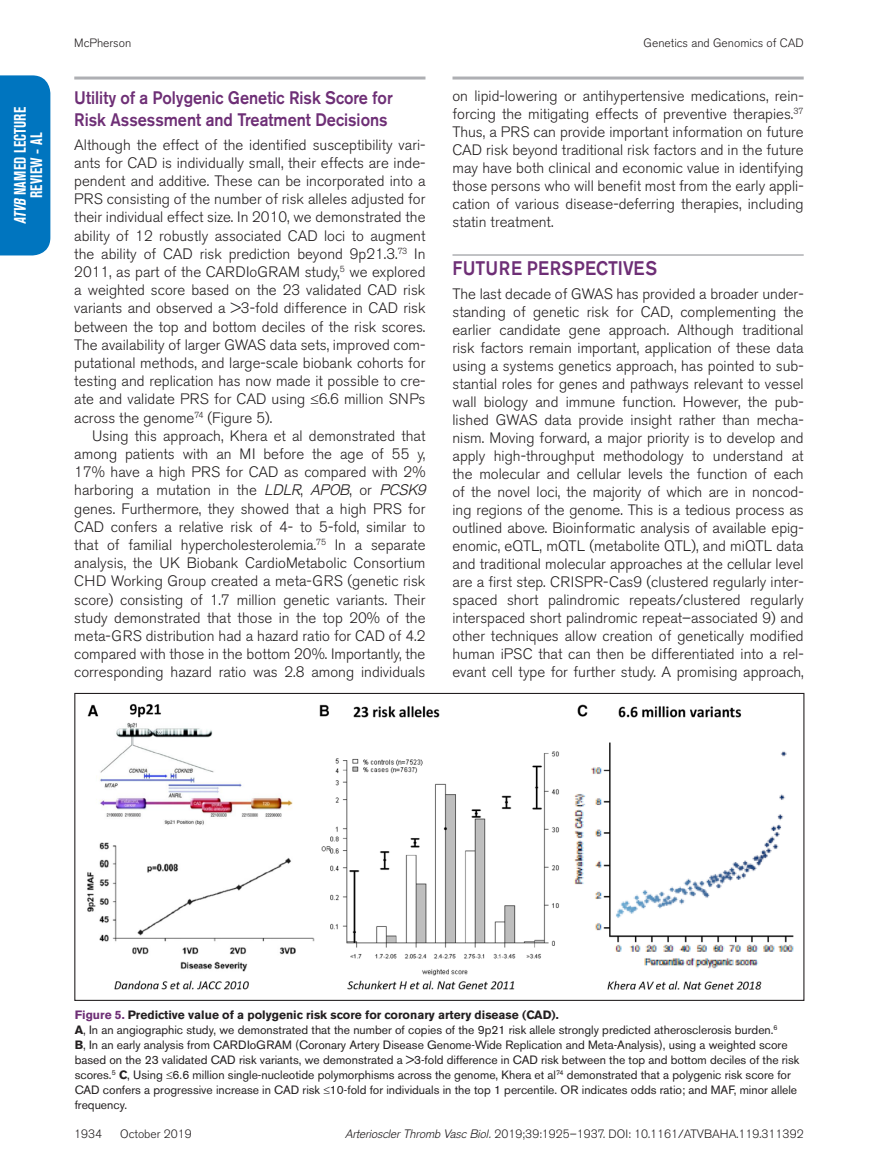
<style>
.page{position:relative;width:878px;height:1175px;background:#fff}
.page>*{position:absolute;margin:0;border:0;box-sizing:border-box;transform-origin:0 0}
.t1{font:500 19.5px "Akzidenz Grotesk BE";letter-spacing:.02em;color:#6e2f76;scale:.9 1}
.t2{font:500 18px/21.1px "Akzidenz Grotesk BE";color:#6e2f76;scale:.9 1}
.t3{font:700 condensed 16.5px/16.5px "Akzidenz Grotesk BE";letter-spacing:.02em;color:#fff;text-align:center;scale:.9 1}
.t4{font:300 15px/18.1px "Akzidenz Grotesk BE";color:#231f20;text-align:justify}
.t5{font:12px/15px "Akzidenz Grotesk BE";color:#231f20}
.t6{font:300 12px "Akzidenz Grotesk BE";color:#231f20}
.s1{font-style:italic}
.s2{font-family:"Akzidenz Grotesk";font-style:italic}
.s3{font-weight:700;color:#6e2f76}
.s4{font-weight:700}
</style>
<div class="page">
<svg style="left:74px;top:76px;width:351px;height:4px"></svg>
<svg style="left:452px;top:76px;width:351px;height:4px"></svg>
<div style="left:0;top:75px;width:50px;height:180px;background:#0075bf"></div>
<hr style="left:452px;top:254px;width:351px;height:2px;background:#aeafb3">
<svg style="left:74px;top:692px;width:731px;height:309px"></svg>
<p class="t3" style="left:12px;top:224px;width:131px;rotate:-90deg"><span class="s1">ATVB</span> NAMED LECTURE<br>REVIEW - AL</p>
<p class="t6" style="left:74px;top:36px;width:59px">McPherson</p>
<p class="t6" style="left:643px;top:36px;width:162px">Genetics and Genomics of CAD</p>
<p class="t2" style="left:74px;top:87px;width:355px">Utility of a Polygenic Genetic Risk Score for<br>Risk Assessment and Treatment Decisions</p>
<p class="t4" style="left:74px;top:136px;width:353px">Although the effect of the identified susceptibility vari&shy;ants for CAD is individually small, their effects are inde&shy;pendent and additive. These can be incorporated into a PRS consisting of the number of risk alleles adjusted for their individual effect size. In 2010, we demonstrated the ability of 12 robustly associated CAD loci to augment the ability of CAD risk prediction beyond 9p21.3.<sup>73</sup> In 2011, as part of the CARDIoGRAM study,<sup>5</sup> we explored a weighted score based on the 23 validated CAD risk variants and observed a &gt;3-fold difference in CAD risk between the top and bottom deciles of the risk scores.<br>The availability of larger GWAS data sets, improved com&shy;putational methods, and large-scale biobank cohorts for testing and replication has now made it possible to cre&shy;ate and validate PRS for CAD using ≤6.6 million SNPs across the genome<sup>74</sup> (Figure 5).</p>
<p class="t4" style="left:74px;top:427px;width:353px;text-indent:18px">Using this approach, Khera et al demonstrated that among patients with an MI before the age of 55 y, 17% have a high PRS for CAD as compared with 2% harboring a mutation in the <span class="s2">LDLR</span>, <span class="s2">APOB</span>, or <span class="s2">PCSK9 </span>genes. Furthermore, they showed that a high PRS for CAD confers a relative risk of 4- to 5-fold, similar to that of familial hypercholesterolemia.<sup>75</sup> In a separate analysis, the UK Biobank CardioMetabolic Consortium CHD Working Group created a meta-GRS (genetic risk score) consisting of 1.7 million genetic variants. Their study demonstrated that those in the top 20% of the meta-GRS distribution had a hazard ratio for CAD of 4.2 compared with those in the bottom 20%. Importantly, the corresponding hazard ratio was 2.8 among individuals</p>
<p class="t4" style="left:452px;top:87px;width:353px">on lipid-lowering or antihypertensive medications, rein&shy;forcing the mitigating effects of preventive therapies.<sup>37<br></sup>Thus, a PRS can provide important information on future CAD risk beyond traditional risk factors and in the future may have both clinical and economic value in identifying those persons who will benefit most from the early appli&shy;cation of various disease-deferring therapies, including statin treatment.</p>
<h1 class="t1" style="left:452px;top:256px;width:229px">FUTURE PERSPECTIVES</h1>
<p class="t4" style="left:452px;top:285px;width:353px">The last decade of GWAS has provided a broader under&shy;standing of genetic risk for CAD, complementing the earlier candidate gene approach. Although traditional risk factors remain important, application of these data using a systems genetics approach, has pointed to sub&shy;stantial roles for genes and pathways relevant to vessel wall biology and immune function. However, the pub&shy;lished GWAS data provide insight rather than mecha&shy;nism. Moving forward, a major priority is to develop and apply high-throughput methodology to understand at the molecular and cellular levels the function of each of the novel loci, the majority of which are in noncod&shy;ing regions of the genome. This is a tedious process as outlined above. Bioinformatic analysis of available epig&shy;enomic, eQTL, mQTL (metabolite QTL), and miQTL data and traditional molecular approaches at the cellular level are a first step. CRISPR-Cas9 (clustered regularly inter&shy;spaced short palindromic repeats/clustered regularly interspaced short palindromic repeat–associated 9) and other techniques allow creation of genetically modified human iPSC that can then be differentiated into a rel&shy;evant cell type for further study. A promising approach,</p>
<p class="t5" style="left:75px;top:1007px;width:726px"><span class="s3">Figure 5.</span> <span class="s4">Predictive value of a polygenic risk score for coronary artery disease (CAD).<br>A</span>, In an angiographic study, we demonstrated that the number of copies of the 9p21 risk allele strongly predicted atherosclerosis burden.<sup>6<br></sup><span class="s4">B</span>, In an early analysis from CARDIoGRAM (Coronary Artery Disease Genome-Wide Replication and Meta-Analysis), using a weighted score based on the 23 validated CAD risk variants, we demonstrated a &gt;3-fold difference in CAD risk between the top and bottom deciles of the risk scores.<sup>5</sup> <span class="s4">C</span>, Using ≤6.6 million single-nucleotide polymorphisms across the genome, Khera et al<sup>74</sup> demonstrated that a polygenic risk score for CAD confers a progressive increase in CAD risk ≤10-fold for individuals in the top 1 percentile. OR indicates odds ratio; and MAF, minor allele frequency.</p>
<p class="t6" style="left:74px;top:1126px;width:29px">1934</p>
<p class="t6" style="left:120px;top:1126px;width:73px">October 2019</p>
<p class="t6" style="left:345px;top:1126px;width:460px"><span class="s2">Arterioscler Thromb Vasc Biol.</span> 2019;39:1925–1937. DOI: 10.1161/ATVBAHA.119.311392</p>
</div>
